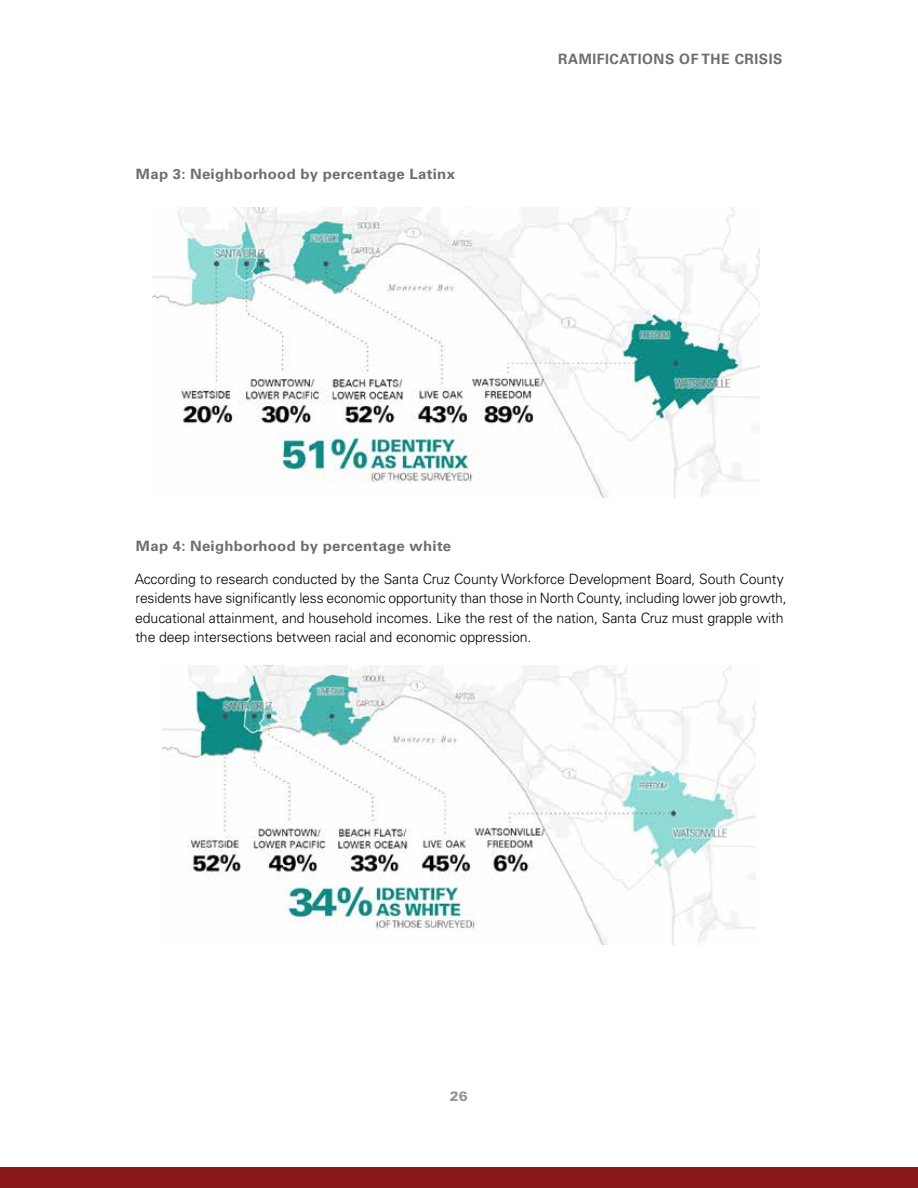
<style>
.page{position:relative;width:918px;height:1188px;background:#fff}
.page>*{position:absolute;margin:0;border:0;box-sizing:border-box;transform-origin:0 0}
.t1{font:300 14.25px/19.5px "Univers LT Std";letter-spacing:-.01em;color:#000}
.t2{font:700 14.25px "Univers LT Std";letter-spacing:.02em;color:#6d6e71;scale:1.05 1}
.t3{font:700 14.25px "Univers LT Std";letter-spacing:.04em;color:#6d6e71}
.t4{font:900 13.5px "Univers LT Std";color:#939598}
</style>
<div class="page">
<img style="left:152px;top:208px;width:607px;height:289px">
<img style="left:162px;top:665px;width:594px;height:280px">
<div style="left:0;top:1168px;width:918px;height:20px;background:#8a181b"></div>
<p class="t2" style="left:136px;top:166px;width:305px">Map 3: Neighborhood by percentage Latinx</p>
<p class="t3" style="left:558px;top:51px;width:226px">RAMIFICATIONS OF THE CRISIS</p>
<p class="t2" style="left:136px;top:537px;width:302px">Map 4: Neighborhood by percentage white</p>
<p class="t1" style="left:135px;top:569px;width:653px">According to research conducted by the Santa Cruz County Workforce Development Board, South County residents have significantly less economic opportunity than those in North County, including lower job growth, educational attainment, and household incomes. Like the rest of the nation, Santa Cruz must grapple with the deep intersections between racial and economic oppression.</p>
<p class="t4" style="left:450px;top:1087px;width:20px">26</p>
</div>
